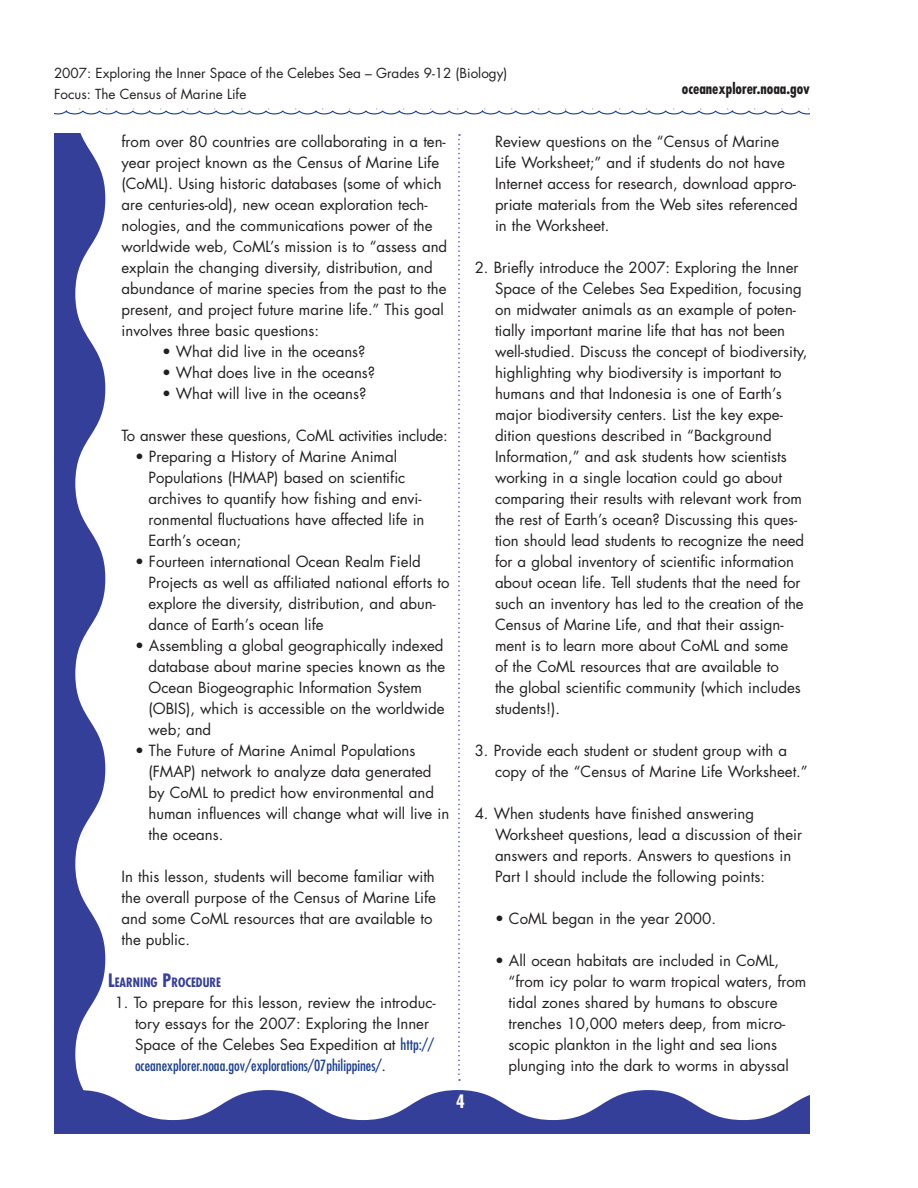
<style>
.page{position:relative;width:918px;height:1188px;background:#fff}
.page>*{position:absolute;margin:0;border:0;box-sizing:border-box;transform-origin:0 0}
.LP__txt{font:15px/21px "Futura";color:#231f20}
.ind_sub_txt_w_bullet{font:15px/21px "Futura";color:#231f20}
.body_text_lists{font:15px/21px "Futura";color:#231f20}
.t1{font:700 condensed 15px "Futura";color:#231f20}
.t2{font:13.5px/21px "Futura";color:#231f20}
.Sub_head{font:700 condensed 12.6px "Futura";color:#363f9a}
.s1{font-size:18px}
.s2{font-stretch:condensed;color:#1b3f94}
</style>
<div class="page">
<svg style="left:54px;top:134px;width:51px;height:956px;fill:#343f9a"></svg>
<svg style="left:54px;top:108px;width:756px;height:7px"></svg>
<svg style="left:458px;top:134px;width:2px;height:947px"></svg>
<svg style="left:54px;top:1090px;width:756px;height:44px"></svg>
<p class="t2" style="left:54px;top:62px;width:455px">2007: Exploring the Inner Space of the Celebes Sea – Grades 9-12 (Biology)<br>Focus: The Census of Marine Life</p>
<p class="t1" style="left:682px;top:79px;width:130px">oceanexplorer.noaa.gov</p>
<p class="body_text_lists" style="left:122px;top:131px;width:327px">from over 80 countries are collaborating in a ten&shy;year project known as the Census of Marine Life (CoML). Using historic databases (some of which are centuries-old), new ocean exploration tech&shy;nologies, and the communications power of the worldwide web, CoML’s mission is to “assess and explain the changing diversity, distribution, and abundance of marine species from the past to the present, and project future marine life.” This goal involves three basic questions:</p>
<p class="body_text_lists" style="left:162px;top:341px;width:205px">• What did live in the oceans?</p>
<p class="body_text_lists" style="left:162px;top:362px;width:215px">• What does live in the oceans?</p>
<p class="body_text_lists" style="left:162px;top:383px;width:206px">• What will live in the oceans?</p>
<p class="body_text_lists" style="left:122px;top:425px;width:328px">To answer these questions, CoML activities include:</p>
<p class="ind_sub_txt_w_bullet" style="left:148px;top:446px;width:278px;text-indent:-14px">• Preparing a History of Marine Animal Populations (HMAP) based on scientific archives to quantify how fishing and envi&shy;ronmental fluctuations have affected life in Earth’s ocean;</p>
<p class="ind_sub_txt_w_bullet" style="left:148px;top:551px;width:303px;text-indent:-14px">• Fourteen international Ocean Realm Field Projects as well as affiliated national efforts to explore the diversity, distribution, and abun&shy;dance of Earth’s ocean life</p>
<p class="ind_sub_txt_w_bullet" style="left:148px;top:635px;width:298px;text-indent:-14px">• Assembling a global geographically indexed database about marine species known as the Ocean Biogeographic Information System (OBIS), which is accessible on the worldwide web; and</p>
<p class="ind_sub_txt_w_bullet" style="left:148px;top:740px;width:302px;text-indent:-14px">• The Future of Marine Animal Populations (FMAP) network to analyze data generated by CoML to predict how environmental and human influences will change what will live in the oceans.</p>
<p class="body_text_lists" style="left:122px;top:866px;width:316px">In this lesson, students will become familiar with the overall purpose of the Census of Marine Life and some CoML resources that are available to the public.</p>
<p class="Sub_head" style="left:108px;top:974px;width:115px"><span class="s1">L</span>earning <span class="s1">P</span>rocedure</p>
<p class="LP__txt" style="left:135px;top:992px;width:302px;text-indent:-20px">1. To prepare for this lesson, review the introduc&shy;tory essays for the 2007: Exploring the Inner Space of the Celebes Sea Expedition at <span class="s2">http:// oceanexplorer.noaa.gov/explorations/07philippines/</span>.</p>
<p class="LP__txt" style="left:495px;top:131px;width:304px">Review questions on the “Census of Marine Life Worksheet;” and if students do not have Internet access for research, download appro&shy;priate materials from the Web sites referenced in the Worksheet.</p>
<p class="LP__txt" style="left:495px;top:257px;width:314px;text-indent:-20px">2. Briefly introduce the 2007: Exploring the Inner Space of the Celebes Sea Expedition, focusing on midwater animals as an example of poten&shy;tially important marine life that has not been well-studied. Discuss the concept of biodiversity, highlighting why biodiversity is important to humans and that Indonesia is one of Earth’s major biodiversity centers. List the key expe&shy;dition questions described in “Background Information,” and ask students how scientists working in a single location could go about comparing their results with relevant work from the rest of Earth’s ocean? Discussing this ques&shy;tion should lead students to recognize the need for a global inventory of scientific information about ocean life. Tell students that the need for such an inventory has led to the creation of the Census of Marine Life, and that their assign&shy;ment is to learn more about CoML and some<br>of the CoML resources that are available to<br>the global scientific community (which includes students!).</p>
<p class="LP__txt" style="left:495px;top:740px;width:314px;text-indent:-20px">3. Provide each student or student group with a copy of the “Census of Marine Life Worksheet.”</p>
<p class="LP__txt" style="left:495px;top:803px;width:309px;text-indent:-20px">4. When students have finished answering Worksheet questions, lead a discussion of their answers and reports. Answers to questions in Part I should include the following points:</p>
<p class="ind_sub_txt_w_bullet" style="left:495px;top:908px;width:223px">• CoML began in the year 2000.</p>
<p class="ind_sub_txt_w_bullet" style="left:508px;top:950px;width:299px;text-indent:-14px">• All ocean habitats are included in CoML, “from icy polar to warm tropical waters, from tidal zones shared by humans to obscure trenches 10,000 meters deep, from micro&shy;scopic plankton in the light and sea lions plunging into the dark to worms in abyssal</p>
</div>
